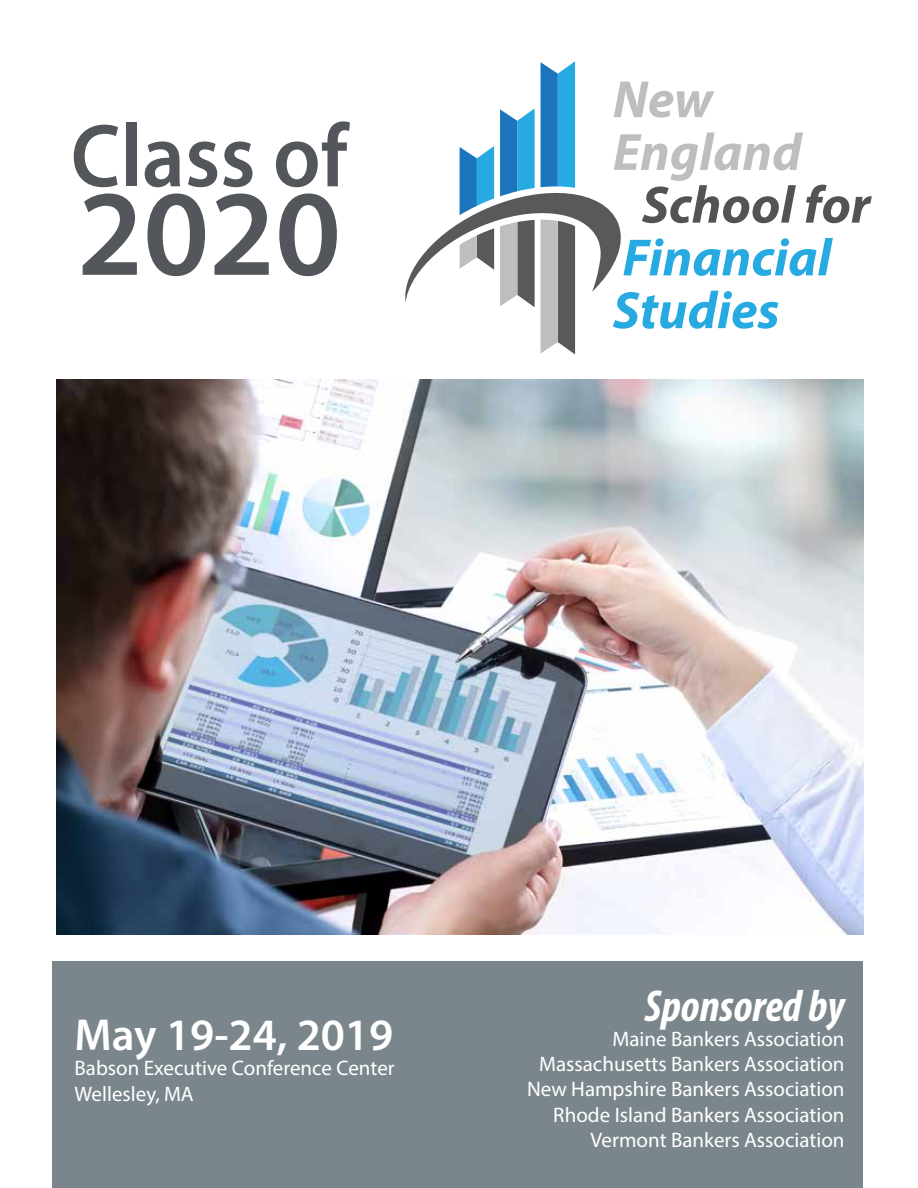
<style>
.page{position:relative;width:918px;height:1188px;background:#fff}
.page>*{position:absolute;margin:0;border:0;box-sizing:border-box;transform-origin:0 0}
.t1{font:600 123px "Myriad Pro";color:#53565b}
.t2{font:600 90px "Myriad Pro";color:#53565b;scale:.94 1}
.t3{font:italic 700 52.8px/52.8px "Myriad Pro";color:#27aae1}
.t4{font:italic 700 52.8px/52.8px "Myriad Pro";color:#bcbec0}
.t5{font:italic 700 52.8px "Myriad Pro";color:#525352}
.t6{font:600 45px "Myriad Pro";color:#fff}
.t7{font:italic 700 condensed 45px "Myriad Pro";color:#fff}
.t8{font:21px/25.2px "Myriad Pro";color:#fff;text-align:right}
</style>
<div class="page">
<div style="left:53px;top:961px;width:810px;height:227px;background:#7b868c"></div>
<img style="left:57px;top:380px;width:807px;height:554px">
<svg style="left:405px;top:61px;width:216px;height:293px"></svg>
<h2 class="t2" style="left:71px;top:99px;width:296px">Class of</h2>
<h1 class="t1" style="left:77px;top:155px;width:265px">2020</h1>
<h3 class="t4" style="left:613px;top:71px;width:190px">New<br>England</h3>
<h3 class="t5" style="left:642px;top:171px;width:230px">School for</h3>
<h3 class="t3" style="left:613px;top:230px;width:220px">Financial<br>Studies</h3>
<h3 class="t6" style="left:75px;top:1007px;width:320px">May 19-24, 2019</h3>
<p class="t8" style="left:75px;top:1055px;width:322px;text-align:left">Babson Executive Conference Center<br>Wellesley, MA</p>
<h3 class="t7" style="left:645px;top:978px;width:201px">Sponsored by</h3>
<p class="t8" style="left:527px;top:1026px;width:319px">Maine Bankers Association<br>Massachusetts Bankers Association<br>New Hampshire Bankers Association<br>Rhode Island Bankers Association<br>Vermont Bankers Association</p>
</div>
